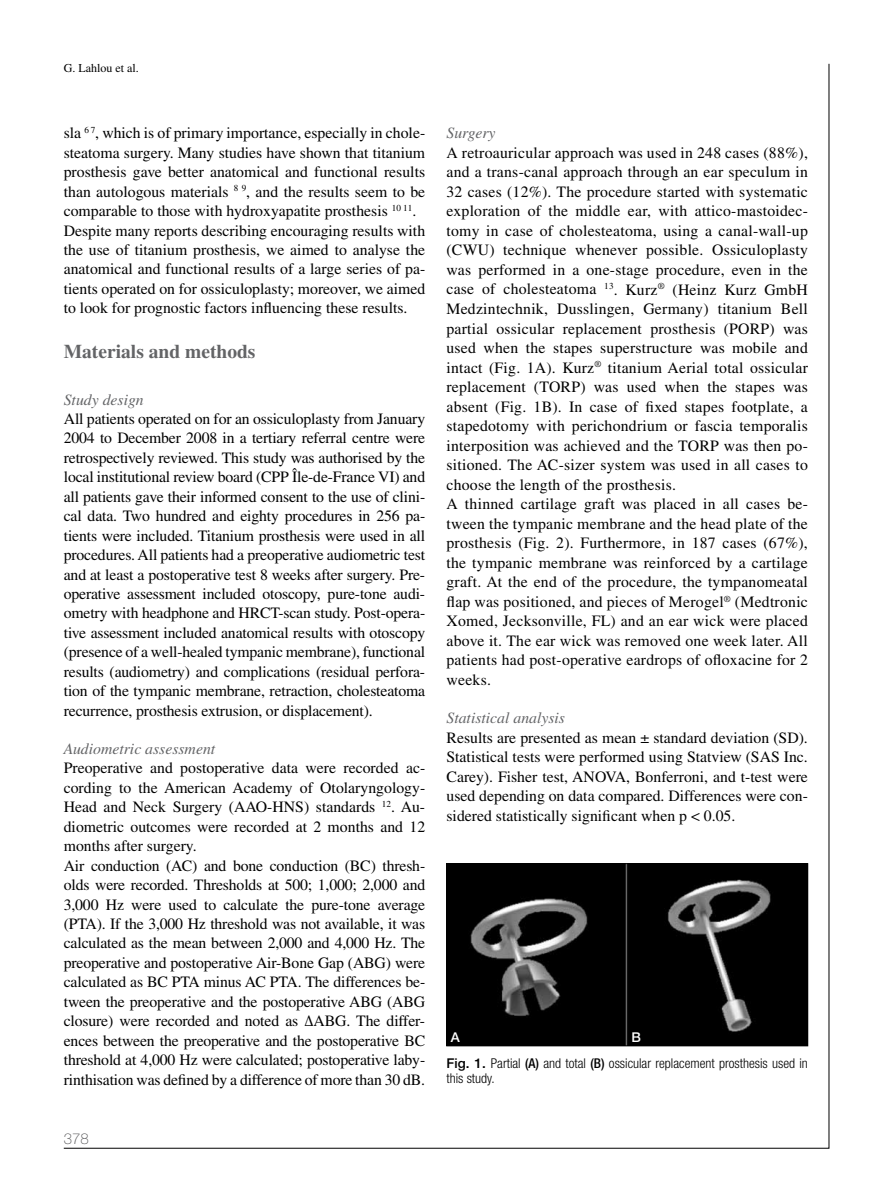
<style>
.page{position:relative;width:893px;height:1191px;background:#fff}
.page>*{position:absolute;margin:0;border:0;box-sizing:border-box;transform-origin:0 0}
.t1{font:700 19.5px "Times LT Std";color:#636466}
.t2{font:15.75px/19.5px "Times LT Std";color:#000}
.t3{font:italic 15.75px "Times LT Std";color:#636466}
.t4{font:100 15px "Helvetica Neue LT Std";color:#4d4d4f}
.t5{font:300 condensed 13.5px/15px "Helvetica Neue LT Std";color:#000}
.t6{font:500 13.5px "Helvetica Neue LT Std";color:#fff}
.t7{font:12px "Times LT Std";color:#000}
.s1{font-weight:500;font-stretch:normal}
.s2{font-weight:500}
</style>
<div class="page">
<img style="left:448px;top:865px;width:358px;height:179px">
<div style="left:446px;top:863px;width:362px;height:183px;border:1px solid #000"></div>
<p class="t7" style="left:64px;top:61px;width:76px">G. Lahlou et al.</p>
<p class="t2" style="left:64px;top:123px;width:363px">sla <sup>6</sup> <sup>7</sup>, which is of primary importance, especially in chole&shy;steatoma surgery. Many studies have shown that titanium prosthesis gave better anatomical and functional results than autologous materials <sup>8</sup> <sup>9</sup>, and the results seem to be comparable to those with hydroxyapatite prosthesis <sup>10</sup> <sup>11</sup>.<br>Despite many reports describing encouraging results with the use of titanium prosthesis, we aimed to analyse the anatomical and functional results of a large series of pa&shy;tients operated on for ossiculoplasty; moreover, we aimed to look for prognostic factors influencing these results.</p>
<p class="t1" style="left:64px;top:340px;width:193px">Materials and methods</p>
<p class="t3" style="left:64px;top:391px;width:82px">Study design</p>
<p class="t2" style="left:64px;top:409px;width:363px;text-align:justify">All patients operated on for an ossiculoplasty from January 2004 to December 2008 in a tertiary referral centre were retrospectively reviewed. This study was authorised by the local institutional review board (CPP Île-de-France VI) and all patients gave their informed consent to the use of clini&shy;cal data. Two hundred and eighty procedures in 256 pa&shy;tients were included. Titanium prosthesis were used in all procedures. All patients had a preoperative audiometric test and at least a postoperative test 8 weeks after surgery. Pre&shy;operative assessment included otoscopy, pure-tone audi&shy;ometry with headphone and HRCT-scan study. Post-opera&shy;tive assessment included anatomical results with otoscopy (presence of a well-healed tympanic membrane), functional results (audiometry) and complications (residual perfora&shy;tion of the tympanic membrane, retraction, cholesteatoma recurrence, prosthesis extrusion, or displacement).</p>
<p class="t3" style="left:64px;top:740px;width:153px">Audiometric assessment</p>
<p class="t2" style="left:64px;top:758px;width:363px">Preoperative and postoperative data were recorded ac&shy;cording to the American Academy of Otolaryngology-Head and Neck Surgery (AAO-HNS) standards <sup>12</sup>. Au&shy;diometric outcomes were recorded at 2 months and 12 months after surgery.<br>Air conduction (AC) and bone conduction (BC) thresh&shy;olds were recorded. Thresholds at 500; 1,000; 2,000 and 3,000 Hz were used to calculate the pure-tone average (PTA). If the 3,000 Hz threshold was not available, it was calculated as the mean between 2,000 and 4,000 Hz. The preoperative and postoperative Air-Bone Gap (ABG) were calculated as BC PTA minus AC PTA. The differences be&shy;tween the preoperative and the postoperative ABG (ABG closure) were recorded and noted as ΔABG. The differ&shy;ences between the preoperative and the postoperative BC threshold at 4,000 Hz were calculated; postoperative laby&shy;rinthisation was defined by a difference of more than 30 dB.</p>
<p class="t4" style="left:64px;top:1130px;width:27px">378</p>
<p class="t3" style="left:446px;top:124px;width:51px">Surgery</p>
<p class="t2" style="left:446px;top:143px;width:363px">A retroauricular approach was used in 248 cases (88%), and a trans-canal approach through an ear speculum in 32 cases (12%). The procedure started with systematic exploration of the middle ear, with attico-mastoidec&shy;tomy in case of cholesteatoma, using a canal-wall-up (CWU) technique whenever possible. Ossiculoplasty was performed in a one-stage procedure, even in the case of cholesteatoma <sup>13</sup>. Kurz<sup>®</sup> (Heinz Kurz GmbH Medzintechnik, Dusslingen, Germany) titanium Bell partial ossicular replacement prosthesis (PORP) was used when the stapes superstructure was mobile and intact (Fig. 1A). Kurz<sup>®</sup> titanium Aerial total ossicular replacement (TORP) was used when the stapes was absent (Fig. 1B). In case of fixed stapes footplate, a stapedotomy with perichondrium or fascia temporalis interposition was achieved and the TORP was then po&shy;sitioned. The AC-sizer system was used in all cases to choose the length of the prosthesis.<br>A thinned cartilage graft was placed in all cases be&shy;tween the tympanic membrane and the head plate of the prosthesis (Fig. 2). Furthermore, in 187 cases (67%), the tympanic membrane was reinforced by a cartilage graft. At the end of the procedure, the tympanomeatal flap was positioned, and pieces of Merogel<sup>®</sup> (Medtronic Xomed, Jecksonville, FL) and an ear wick were placed above it. The ear wick was removed one week later. All patients had post-operative eardrops of ofloxacine for 2 weeks.</p>
<p class="t3" style="left:446px;top:709px;width:120px">Statistical analysis</p>
<p class="t2" style="left:446px;top:727px;width:363px;text-align:justify">Results are presented as mean ± standard deviation (SD).<br>Statistical tests were performed using Statview (SAS Inc.<br>Carey). Fisher test, ANOVA, Bonferroni, and t-test were used depending on data compared. Differences were con&shy;sidered statistically significant when p &lt; 0.05.</p>
<p class="t6" style="left:451px;top:1029px;width:11px">A</p>
<p class="t6" style="left:631px;top:1029px;width:11px">B</p>
<p class="t5" style="left:446px;top:1056px;width:363px"><span class="s1">Fig. 1.</span> Partial <span class="s2">(A)</span> and total <span class="s2">(B)</span> ossicular replacement prosthesis used in this study.</p>
</div>
